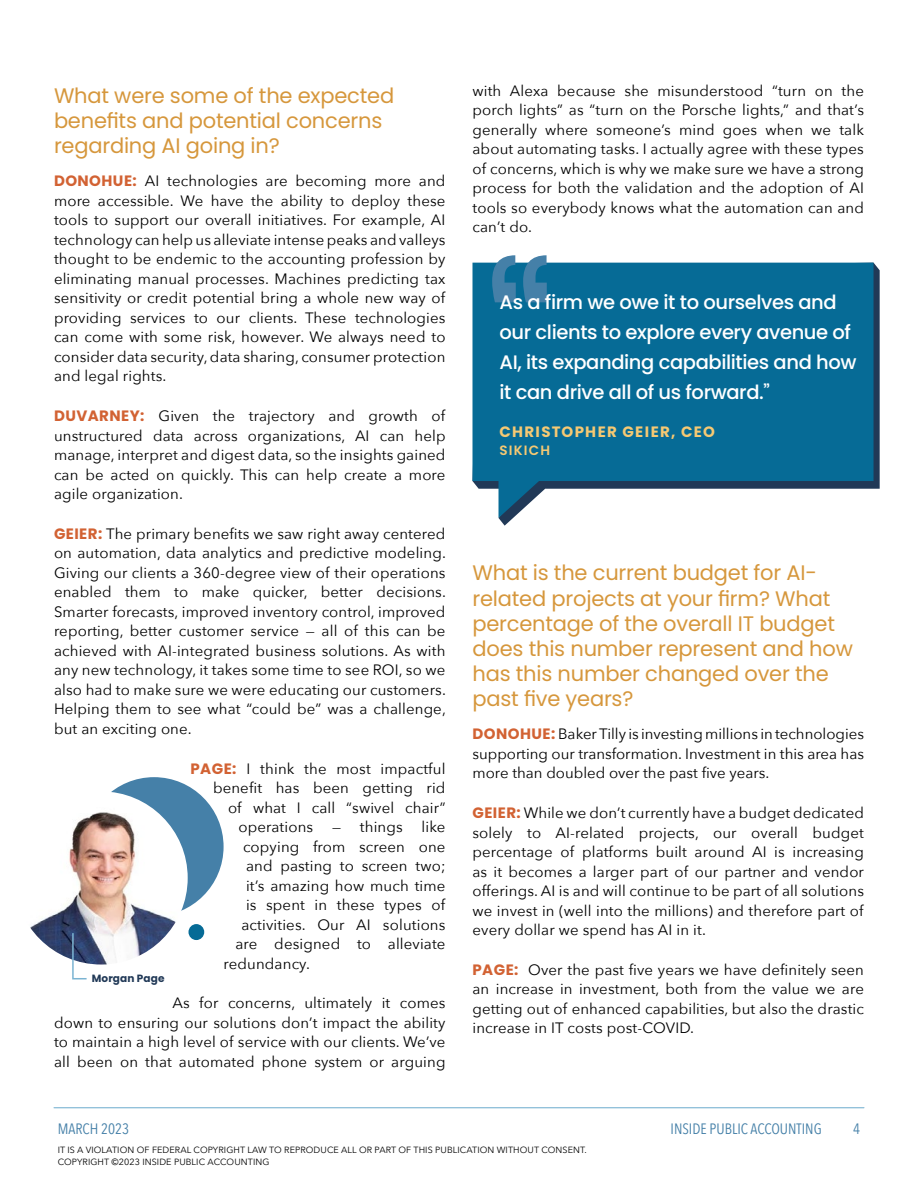
<style>
.page{position:relative;width:918px;height:1188px;background:#fff}
.page>*{position:absolute;margin:0;border:0;box-sizing:border-box;transform-origin:0 0}
.t1{font:21px/25.2px "Poppins";letter-spacing:-.01em;color:#d6973c}
.t2{font:500 19.5px/30px "Poppins";letter-spacing:-.02em;color:#fff}
.t3{font:15px/19.5px "Avenir Next";letter-spacing:.01em;color:#000;text-align:justify}
.t4{font:15px "Avenir Next Condensed";color:#4580a8}
.t5{font:700 15px "Poppins";letter-spacing:.09em;color:#f6c973}
.t6{font:600 13.5px "Poppins";letter-spacing:.09em;color:#f6c973}
.t7{font:700 10.5px "Poppins";letter-spacing:.01em;color:#213957}
.t8{font:9px/12px "Avenir Next";letter-spacing:.01em;color:#000}
.s1{font-family:"Poppins";font-weight:700;color:#d26233}
</style>
<div class="page">
<svg style="left:498px;top:263px;width:382px;height:263px"></svg>
<svg style="left:472px;top:263px;width:402px;height:255px;background:#22799f"></svg>
<svg style="left:492px;top:255px;width:55px;height:47px;background:#4284aa"></svg>
<div style="left:84px;top:777px;width:140px;height:139px;background:#4580a8;border-radius:50%"></div>
<div style="left:188px;top:924px;width:16px;height:16px;background:#066b96;border-radius:50%"></div>
<img style="left:15px;top:791px;width:173px;height:174px;border-radius:87px">
<svg style="left:71px;top:932px;width:17px;height:48px"></svg>
<hr style="left:54px;top:1107px;width:810px;height:1px;background:#7bb4d2">
<h1 class="t1" style="left:54px;top:83px;width:342px">What were some of the expected benefits and potential concerns regarding AI going in?</h1>
<p class="t3" style="left:54px;top:171px;width:393px"><span class="s1">DONOHUE:</span> AI technologies are becoming more and more accessible. We have the ability to deploy these tools to support our overall initiatives. For example, AI technology can help us alleviate intense peaks and valleys thought to be endemic to the accounting profession by eliminating manual processes. Machines predicting tax sensitivity or credit potential bring a whole new way of providing services to our clients. These technologies can come with some risk, however. We always need to consider data security, data sharing, consumer protection and legal rights.</p>
<p class="t3" style="left:54px;top:406px;width:393px"><span class="s1">DUVARNEY:</span> Given the trajectory and growth of unstructured data across organizations, AI can help manage, interpret and digest data, so the insights gained can be acted on quickly. This can help create a more agile organization.</p>
<p class="t3" style="left:54px;top:523px;width:393px"><span class="s1">GEIER:</span> The primary benefits we saw right away centered on automation, data analytics and predictive modeling.<br>Giving our clients a 360-degree view of their operations enabled them to make quicker, better decisions.<br>Smarter forecasts, improved inventory control, improved reporting, better customer service — all of this can be achieved with AI-integrated business solutions. As with any new technology, it takes some time to see ROI, so we also had to make sure we were educating our customers.<br>Helping them to see what “could be” was a challenge, but an exciting one.</p>
<p class="t3" style="left:190px;top:758px;width:256px"><span class="s1">PAGE:</span> I think the most impactful</p>
<p class="t3" style="left:213px;top:778px;width:234px">benefit has been getting rid</p>
<p class="t3" style="left:228px;top:797px;width:219px">of what I call “swivel chair”</p>
<p class="t3" style="left:238px;top:817px;width:76px">operations</p>
<p class="t3" style="left:332px;top:817px;width:72px">— things</p>
<p class="t3" style="left:422px;top:817px;width:25px">like</p>
<p class="t3" style="left:243px;top:836px;width:204px">copying from screen one</p>
<p class="t3" style="left:246px;top:856px;width:201px">and pasting to screen two;</p>
<p class="t3" style="left:246px;top:875px;width:201px">it’s amazing how much time</p>
<p class="t3" style="left:246px;top:895px;width:201px">is spent in these types of</p>
<p class="t3" style="left:242px;top:914px;width:206px">activities. Our AI solutions</p>
<p class="t3" style="left:236px;top:934px;width:211px">are designed to alleviate</p>
<p class="t3" style="left:224px;top:953px;width:88px">redundancy.</p>
<p class="t3" style="left:54px;top:993px;width:393px;text-indent:118px">As for concerns, ultimately it comes down to ensuring our solutions don’t impact the ability to maintain a high level of service with our clients. We’ve all been on that automated phone system or arguing</p>
<p class="t7" style="left:92px;top:972px;width:74px">Morgan Page</p>
<p class="t3" style="left:472px;top:80px;width:393px">with Alexa because she misunderstood “turn on the porch lights” as “turn on the Porsche lights,” and that’s generally where someone’s mind goes when we talk about automating tasks. I actually agree with these types of concerns, which is why we make sure we have a strong process for both the validation and the adoption of AI tools so everybody knows what the automation can and can’t do.</p>
<h2 class="t2" style="left:500px;top:287px;width:359px">As a firm we owe it to ourselves and our clients to explore every avenue of AI, its expanding capabilities and how it can drive all of us forward.”</h2>
<p class="t5" style="left:500px;top:423px;width:217px">CHRISTOPHER GEIER, CEO</p>
<p class="t6" style="left:500px;top:442px;width:52px">SIKICH</p>
<h1 class="t1" style="left:472px;top:561px;width:382px">What is the current budget for AI&shy;related projects at your firm? What percentage of the overall IT budget does this number represent and how has this number changed over the past five years?</h1>
<p class="t3" style="left:472px;top:724px;width:393px"><span class="s1">DONOHUE:</span> Baker Tilly is investing millions in technologies supporting our transformation. Investment in this area has more than doubled over the past five years.</p>
<p class="t3" style="left:472px;top:802px;width:393px"><span class="s1">GEIER:</span> While we don’t currently have a budget dedicated solely to AI-related projects, our overall budget percentage of platforms built around AI is increasing as it becomes a larger part of our partner and vendor offerings. AI is and will continue to be part of all solutions we invest in (well into the millions) and therefore part of every dollar we spend has AI in it.</p>
<p class="t3" style="left:472px;top:959px;width:393px"><span class="s1">PAGE:</span> Over the past five years we have definitely seen an increase in investment, both from the value we are getting out of enhanced capabilities, but also the drastic increase in IT costs post-COVID.</p>
<p class="t4" style="left:58px;top:1116px;width:73px">MARCH 2023</p>
<p class="t4" style="left:671px;top:1116px;width:153px">INSIDE PUBLIC ACCOUNTING</p>
<p class="t4" style="left:853px;top:1116px;width:9px">4</p>
<p class="t8" style="left:58px;top:1143px;width:531px">IT IS A VIOLATION OF FEDERAL COPYRIGHT LAW TO REPRODUCE ALL OR PART OF THIS PUBLICATION WITHOUT CONSENT.<br>COPYRIGHT ©2023 INSIDE PUBLIC ACCOUNTING</p>
</div>
